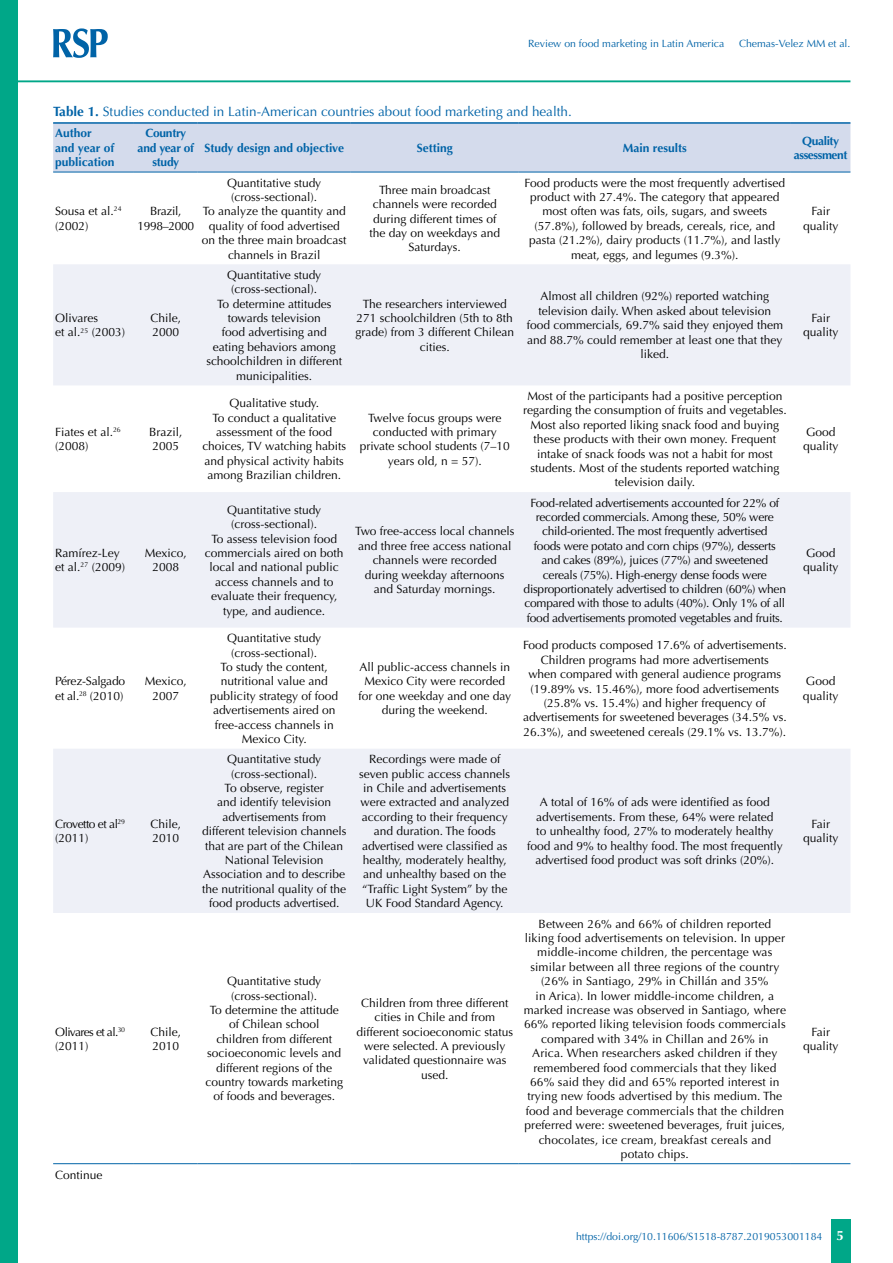
<style>
.page{position:relative;width:893px;height:1263px;background:#fff}
.page>*{position:absolute;margin:0;border:0;box-sizing:border-box;transform-origin:0 0}
.t1{font:13.5px "Optima LT Std";color:#0063a7}
.t2{font:700 13.5px "Optima LT Std";color:#fff}
.t3{font:12px/14.4px "Optima LT Std";color:#000;text-align:center}
.t4{font:12px/14.4px "Optima LT Std";letter-spacing:-.02em;color:#000;text-align:center}
.t5{font:700 12px/14.4px "Optima LT Std";color:#0063a7}
.t6{font:700 12px/14.4px "Optima LT Std";letter-spacing:-.02em;color:#0063a7;text-align:center}
.t7{font:12px/14.4px "Optima LT Std";letter-spacing:-.05em;color:#000}
.t8{font:12px/14.4px "Optima LT Std";letter-spacing:-.04em;color:#000}
.t9{font:700 12px/14.4px "Optima LT Std";letter-spacing:-.035em;color:#0063a7;text-align:center}
.t10{font:12px/14.4px "Optima LT Std";letter-spacing:-.03em;color:#000;text-align:center}
.t11{font:10.5px "Optima LT Std";color:#0063a7}
.s1{font-weight:700}
</style>
<div class="page">
<div style="left:831px;top:1220px;width:20px;height:43px;background:#00a788"></div>
<div style="left:0;top:0;width:18px;height:1263px;background:#00a788"></div>
<svg style="left:53px;top:28px;width:55px;height:30px"></svg>
<hr style="left:18px;top:80px;width:832px;height:2px;background:#00a788">
<div style="left:53px;top:124px;width:797px;height:48px;background:#d4dbec"></div>
<svg style="left:53px;top:264px;width:797px;height:649px;fill:#eef0f7"></svg>
<hr style="left:53px;top:122px;width:81px;height:2px;background:#0063a7">
<hr style="left:134px;top:122px;width:64px;height:2px;background:#0063a7">
<hr style="left:198px;top:122px;width:153px;height:2px;background:#0063a7">
<hr style="left:351px;top:122px;width:168px;height:2px;background:#0063a7">
<hr style="left:519px;top:122px;width:272px;height:2px;background:#0063a7">
<hr style="left:791px;top:122px;width:59px;height:2px;background:#0063a7">
<hr style="left:53px;top:172px;width:81px;height:1px;background:#0063a7">
<hr style="left:134px;top:172px;width:64px;height:1px;background:#0063a7">
<hr style="left:198px;top:172px;width:153px;height:1px;background:#0063a7">
<hr style="left:351px;top:172px;width:168px;height:1px;background:#0063a7">
<hr style="left:519px;top:172px;width:272px;height:1px;background:#0063a7">
<hr style="left:791px;top:172px;width:59px;height:1px;background:#0063a7">
<hr style="left:53px;top:1163px;width:81px;height:1px;background:#0063a7">
<hr style="left:134px;top:1163px;width:64px;height:1px;background:#0063a7">
<hr style="left:198px;top:1163px;width:153px;height:1px;background:#0063a7">
<hr style="left:351px;top:1163px;width:168px;height:1px;background:#0063a7">
<hr style="left:519px;top:1163px;width:272px;height:1px;background:#0063a7">
<hr style="left:791px;top:1163px;width:59px;height:1px;background:#0063a7">
<p class="t11" style="left:528px;top:37px;width:198px">Review on food marketing in Latin America</p>
<p class="t11" style="left:739px;top:37px;width:113px">Chemas-Velez MM et al.</p>
<p class="t1" style="left:53px;top:104px;width:520px"><span class="s1">Table 1.</span> Studies conducted in Latin-American countries about food marketing and health.</p>
<p class="t5" style="left:55px;top:126px;width:61px">Author<br>and year of publication</p>
<p class="t6" style="left:138px;top:126px;width:58px">Country and year of study</p>
<p class="t5" style="left:205px;top:141px;width:141px">Study design and objective</p>
<p class="t5" style="left:417px;top:141px;width:37px">Setting</p>
<p class="t5" style="left:623px;top:141px;width:65px">Main results</p>
<p class="t9" style="left:794px;top:134px;width:55px">Quality assessment</p>
<p class="t3" style="left:55px;top:204px;width:68px;text-align:left">Sousa et al.<sup>24 </sup>(2002)</p>
<p class="t10" style="left:138px;top:204px;width:58px">Brazil,<br>1998–2000</p>
<p class="t3" style="left:202px;top:175px;width:146px">Quantitative study (cross-sectional).<br>To analyze the quantity and quality of food advertised on the three main broadcast channels in Brazil</p>
<p class="t3" style="left:369px;top:183px;width:132px">Three main broadcast channels were recorded during different times of the day on weekdays and<br>Saturdays.</p>
<p class="t3" style="left:525px;top:175px;width:262px">Food products were the most frequently advertised product with 27.4%. The category that appeared most often was fats, oils, sugars, and sweets (57.8%), followed by breads, cereals, rice, and pasta (21.2%), dairy products (11.7%), and lastly meat, eggs, and legumes (9.3%).</p>
<p class="t3" style="left:803px;top:204px;width:37px">Fair quality</p>
<p class="t3" style="left:55px;top:311px;width:71px;text-align:left">Olivares<br>et al.<sup>25</sup> (2003)</p>
<p class="t3" style="left:150px;top:311px;width:32px;text-align:left">Chile,<br>2000</p>
<p class="t3" style="left:206px;top:268px;width:137px">Quantitative study (cross-sectional).<br>To determine attitudes towards television<br>food advertising and eating behaviors among schoolchildren in different municipalities.</p>
<p class="t3" style="left:355px;top:297px;width:160px">The researchers interviewed<br>271 schoolchildren (5th to 8th grade) from 3 different Chilean cities.</p>
<p class="t3" style="left:527px;top:289px;width:258px">Almost all children (92%) reported watching television daily. When asked about television food commercials, 69.7% said they enjoyed them and 88.7% could remember at least one that they liked.</p>
<p class="t3" style="left:803px;top:311px;width:37px">Fair quality</p>
<p class="t3" style="left:55px;top:425px;width:67px;text-align:left">Fiates et al.<sup>26 </sup>(2008)</p>
<p class="t3" style="left:149px;top:425px;width:35px;text-align:left">Brazil,<br>2005</p>
<p class="t3" style="left:202px;top:396px;width:145px">Qualitative study.<br>To conduct a qualitative assessment of the food choices, TV watching habits and physical activity habits among Brazilian children.</p>
<p class="t3" style="left:360px;top:410px;width:152px">Twelve focus groups were conducted with primary private school students (7–10 years old, n = 57).</p>
<p class="t3" style="left:523px;top:389px;width:265px">Most of the participants had a positive perception regarding the consumption of fruits and vegetables.<br>Most also reported liking snack food and buying these products with their own money. Frequent intake of snack foods was not a habit for most students. Most of the students reported watching television daily.</p>
<p class="t3" style="left:803px;top:425px;width:37px;text-align:left">Good quality</p>
<p class="t3" style="left:55px;top:546px;width:71px;text-align:left">Ramírez-Ley et al.<sup>27</sup> (2009)</p>
<p class="t3" style="left:145px;top:546px;width:44px">Mexico,<br>2008</p>
<p class="t3" style="left:205px;top:503px;width:140px">Quantitative study (cross-sectional).<br>To assess television food commercials aired on both local and national public access channels and to evaluate their frequency, type, and audience.</p>
<p class="t3" style="left:355px;top:524px;width:161px">Two free-access local channels and three free access national channels were recorded during weekday afternoons and Saturday mornings.</p>
<p class="t4" style="left:524px;top:495px;width:264px">Food-related advertisements accounted for 22% of recorded commercials. Among these, 50% were child-oriented. The most frequently advertised<br>foods were potato and corn chips (97%), desserts and cakes (89%), juices (77%) and sweetened cereals (75%). High-energy dense foods were disproportionately advertised to children (60%) when compared with those to adults (40%). Only 1% of all food advertisements promoted vegetables and fruits.</p>
<p class="t3" style="left:803px;top:546px;width:37px;text-align:left">Good quality</p>
<p class="t4" style="left:55px;top:674px;width:71px;text-align:left">Pérez-Salgado et al.<sup>28</sup> (2010)</p>
<p class="t3" style="left:145px;top:674px;width:44px">Mexico,<br>2007</p>
<p class="t3" style="left:210px;top:631px;width:129px">Quantitative study (cross-sectional).<br>To study the content, nutritional value and publicity strategy of food advertisements aired on free-access channels in<br>Mexico City.</p>
<p class="t3" style="left:358px;top:660px;width:154px">All public-access channels in<br>Mexico City were recorded for one weekday and one day during the weekend.</p>
<p class="t3" style="left:523px;top:638px;width:265px">Food products composed 17.6% of advertisements.<br>Children programs had more advertisements<br>when compared with general audience programs (19.89% vs. 15.46%), more food advertisements (25.8% vs. 15.4%) and higher frequency of advertisements for sweetened beverages (34.5% vs.<br>26.3%), and sweetened cereals (29.1% vs. 13.7%).</p>
<p class="t3" style="left:803px;top:674px;width:37px;text-align:left">Good quality</p>
<p class="t8" style="left:55px;top:817px;width:71px">Crovetto et al<sup>29 </sup>(2011)</p>
<p class="t3" style="left:150px;top:817px;width:32px;text-align:left">Chile,<br>2010</p>
<p class="t3" style="left:202px;top:752px;width:146px">Quantitative study (cross-sectional).<br>To observe, register<br>and identify television advertisements from different television channels that are part of the Chilean<br>National Television<br>Association and to describe the nutritional quality of the food products advertised.</p>
<p class="t3" style="left:359px;top:752px;width:153px">Recordings were made of seven public access channels in Chile and advertisements were extracted and analyzed according to their frequency and duration. The foods advertised were classified as healthy, moderately healthy, and unhealthy based on the “Traffic Light System” by the<br>UK Food Standard Agency.</p>
<p class="t3" style="left:527px;top:795px;width:257px">A total of 16% of ads were identified as food advertisements. From these, 64% were related<br>to unhealthy food, 27% to moderately healthy food and 9% to healthy food. The most frequently advertised food product was soft drinks (20%).</p>
<p class="t3" style="left:803px;top:817px;width:37px">Fair quality</p>
<p class="t7" style="left:55px;top:1024px;width:71px">Olivares et al.<sup>30 </sup>(2011)</p>
<p class="t3" style="left:150px;top:1024px;width:32px;text-align:left">Chile,<br>2010</p>
<p class="t3" style="left:205px;top:974px;width:139px">Quantitative study (cross-sectional).<br>To determine the attitude of Chilean school<br>children from different socioeconomic levels and different regions of the country towards marketing of foods and beverages.</p>
<p class="t3" style="left:356px;top:996px;width:158px">Children from three different cities in Chile and from different socioeconomic status were selected. A previously validated questionnaire was used.</p>
<p class="t3" style="left:524px;top:916px;width:264px">Between 26% and 66% of children reported liking food advertisements on television. In upper middle-income children, the percentage was similar between all three regions of the country (26% in Santiago, 29% in Chillán and 35%<br>in Arica). In lower middle-income children, a marked increase was observed in Santiago, where 66% reported liking television foods commercials compared with 34% in Chillan and 26% in<br>Arica. When researchers asked children if they remembered food commercials that they liked 66% said they did and 65% reported interest in trying new foods advertised by this medium. The food and beverage commercials that the children preferred were: sweetened beverages, fruit juices, chocolates, ice cream, breakfast cereals and potato chips.</p>
<p class="t3" style="left:803px;top:1024px;width:37px">Fair quality</p>
<p class="t3" style="left:55px;top:1167px;width:49px">Continue</p>
<p class="t11" style="left:576px;top:1230px;width:248px">https://doi.org/10.11606/S1518-8787.2019053001184</p>
<p class="t2" style="left:836px;top:1228px;width:9px">5</p>
</div>
